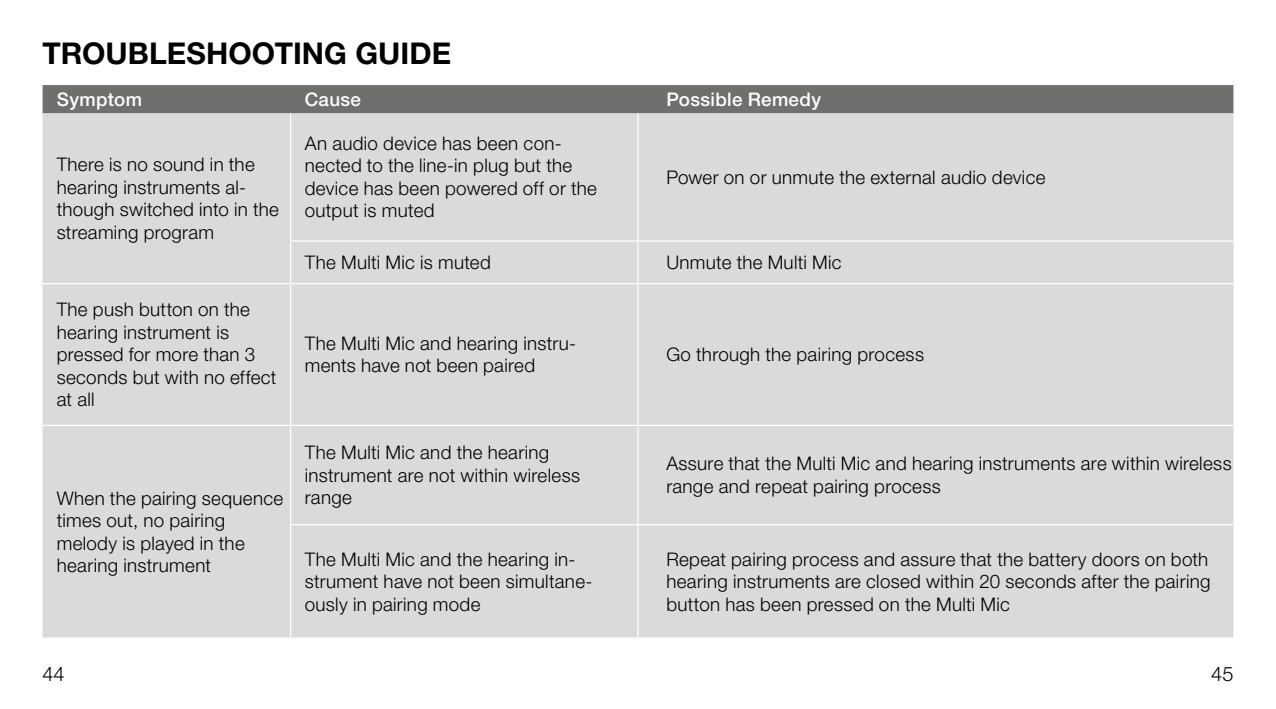
<style>
.page{position:relative;width:1276px;height:709px;background:#fff}
.page>*{position:absolute;margin:0;border:0;box-sizing:border-box;transform-origin:0 0}
.t1{font:700 30px "Helvetica Neue LT Pro";color:#000}
.t2{font:300 20px "Helvetica Neue LT Pro";color:#000}
.t3{font:300 18.75px/22.5px "Helvetica Neue LT Pro";letter-spacing:.015em;color:#000}
.t4{font:500 18.75px "Helvetica Neue LT Pro";letter-spacing:.02em;color:#fff}
</style>
<div class="page">
<div style="left:43px;top:85px;width:1190px;height:28px;background:#6f6f6e"></div>
<div style="left:43px;top:113px;width:1190px;height:524px;background:#dadada"></div>
<hr style="left:290px;top:113px;width:1px;height:127px;background:#fff">
<hr style="left:637px;top:113px;width:1px;height:127px;background:#fff">
<hr style="left:290px;top:240px;width:348px;height:2px;background:#fff">
<hr style="left:290px;top:242px;width:1px;height:41px;background:#fff">
<hr style="left:638px;top:240px;width:595px;height:2px;background:#fff">
<hr style="left:637px;top:242px;width:1px;height:41px;background:#fff">
<hr style="left:290px;top:284px;width:1px;height:141px;background:#fff">
<hr style="left:637px;top:284px;width:1px;height:141px;background:#fff">
<hr style="left:290px;top:426px;width:1px;height:98px;background:#fff">
<hr style="left:637px;top:426px;width:1px;height:98px;background:#fff">
<hr style="left:290px;top:525px;width:1px;height:112px;background:#fff">
<hr style="left:637px;top:525px;width:1px;height:112px;background:#fff">
<hr style="left:43px;top:283px;width:248px;height:1px;background:#fff">
<hr style="left:291px;top:283px;width:347px;height:1px;background:#fff">
<hr style="left:638px;top:283px;width:595px;height:1px;background:#fff">
<hr style="left:43px;top:425px;width:248px;height:1px;background:#fff">
<hr style="left:291px;top:425px;width:347px;height:1px;background:#fff">
<hr style="left:638px;top:425px;width:595px;height:1px;background:#fff">
<hr style="left:290px;top:524px;width:348px;height:1px;background:#fff">
<hr style="left:638px;top:524px;width:595px;height:1px;background:#fff">
<h1 class="t1" style="left:43px;top:35px;width:410px">TROUBLESHOOTING GUIDE</h1>
<p class="t4" style="left:57px;top:88px;width:87px">Symptom</p>
<p class="t4" style="left:305px;top:88px;width:58px">Cause</p>
<p class="t4" style="left:666px;top:88px;width:156px">Possible Remedy</p>
<p class="t3" style="left:57px;top:153px;width:224px">There is no sound in the hearing instruments al&shy;though switched into in the streaming program</p>
<p class="t3" style="left:57px;top:298px;width:221px">The push button on the hearing instrument is pressed for more than 3 seconds but with no effect at all</p>
<p class="t3" style="left:57px;top:486px;width:228px">When the pairing sequence times out, no pairing melody is played in the hearing instrument</p>
<p class="t3" style="left:305px;top:131px;width:294px">An audio device has been con&shy;nected to the line-in plug but the device has been powered off or the output is muted</p>
<p class="t3" style="left:666px;top:165px;width:381px">Power on or unmute the external audio device</p>
<p class="t3" style="left:305px;top:251px;width:188px">The Multi Mic is muted</p>
<p class="t3" style="left:666px;top:251px;width:177px">Unmute the Multi Mic</p>
<p class="t3" style="left:305px;top:331px;width:273px">The Multi Mic and hearing instru&shy;ments have not been paired</p>
<p class="t3" style="left:666px;top:343px;width:259px">Go through the pairing process</p>
<p class="t3" style="left:305px;top:441px;width:277px">The Multi Mic and the hearing instrument are not within wireless range</p>
<p class="t3" style="left:666px;top:452px;width:567px">Assure that the Multi Mic and hearing instruments are within wireless range and repeat pairing process</p>
<p class="t3" style="left:305px;top:547px;width:289px">The Multi Mic and the hearing in&shy;strument have not been simultane&shy;ously in pairing mode</p>
<p class="t3" style="left:666px;top:547px;width:546px">Repeat pairing process and assure that the battery doors on both hearing instruments are closed within 20 seconds after the pairing button has been pressed on the Multi Mic</p>
<p class="t2" style="left:43px;top:661px;width:24px">44</p>
<p class="t2" style="left:1211px;top:661px;width:24px">45</p>
</div>
